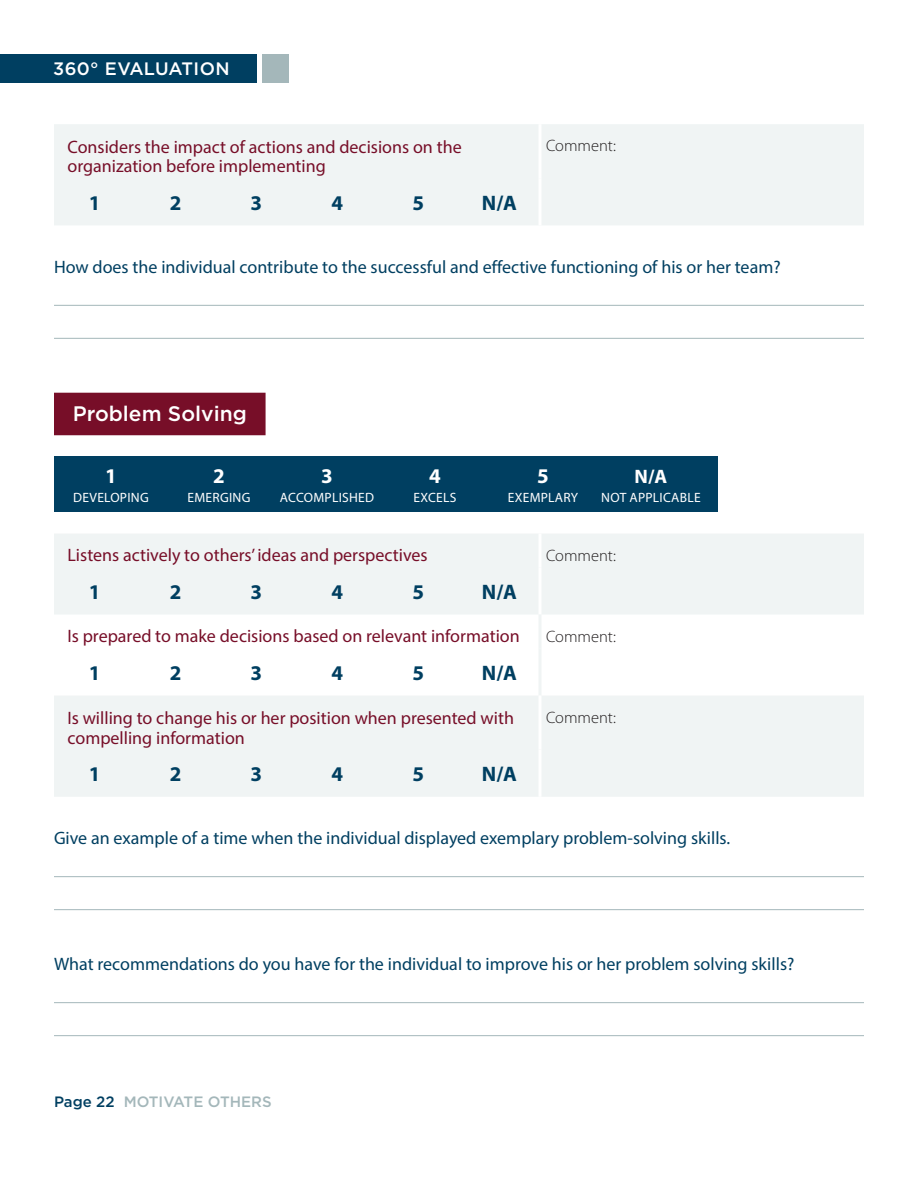
<style>
.page{position:relative;width:918px;height:1188px;background:#fff}
.page>*{position:absolute;margin:0;border:0;box-sizing:border-box;transform-origin:0 0}
.t1{font:700 21px "Myriad Pro";color:#003f61}
.t2{font:500 21px "Gotham";color:#fff}
.t3{font:700 21px "Myriad Pro";color:#fff}
.t4{font:700 19.5px "Myriad Pro";color:#fff}
.t5{font:18px "Myriad Pro";color:#003f61}
.t6{font:18px/19.5px "Myriad Pro";color:#770e28}
.t7{font:500 18px "Gotham";letter-spacing:.02em;color:#fff}
.t8{font:300 16.5px "Myriad Pro";color:#231f20}
.t9{font:500 15px "Gotham";color:#a4b7ba}
.t10{font:13.5px "Myriad Pro";letter-spacing:.02em;color:#fff}
.s1{color:#003f61}
</style>
<div class="page">
<div style="left:54px;top:124px;width:810px;height:101px;background:#f0f4f4"></div>
<hr style="left:539px;top:124px;width:3px;height:54px;background:#fff">
<hr style="left:539px;top:178px;width:3px;height:47px;background:#fff">
<hr style="left:54px;top:305px;width:810px;height:1px;background:#a4b7ba">
<hr style="left:54px;top:338px;width:810px;height:1px;background:#a4b7ba">
<div style="left:55px;top:393px;width:210px;height:42px;background:#770e28"></div>
<svg style="left:54px;top:534px;width:810px;height:263px;fill:#f0f4f4"></svg>
<hr style="left:539px;top:534px;width:3px;height:33px;background:#fff">
<hr style="left:539px;top:567px;width:3px;height:48px;background:#fff">
<hr style="left:539px;top:615px;width:3px;height:33px;background:#f0f4f4">
<hr style="left:539px;top:648px;width:3px;height:48px;background:#f0f4f4">
<hr style="left:539px;top:696px;width:3px;height:54px;background:#fff">
<hr style="left:539px;top:750px;width:3px;height:47px;background:#fff">
<hr style="left:54px;top:876px;width:810px;height:1px;background:#a4b7ba">
<hr style="left:54px;top:909px;width:810px;height:1px;background:#a4b7ba">
<hr style="left:54px;top:1002px;width:810px;height:1px;background:#a4b7ba">
<hr style="left:54px;top:1035px;width:810px;height:1px;background:#a4b7ba">
<div style="left:54px;top:457px;width:663px;height:55px;background:#003f61"></div>
<div style="left:262px;top:54px;width:27px;height:28px;background:#a4b7ba"></div>
<div style="left:0;top:54px;width:257px;height:28px;background:#003f61"></div>
<p class="t7" style="left:53px;top:60px;width:178px">360° EVALUATION</p>
<p class="t6" style="left:68px;top:138px;width:396px">Considers the impact of actions and decisions on the organization before implementing</p>
<p class="t8" style="left:546px;top:139px;width:71px">Comment:</p>
<p class="t1" style="left:89px;top:190px;width:13px">1</p>
<p class="t1" style="left:170px;top:190px;width:13px">2</p>
<p class="t1" style="left:251px;top:190px;width:13px">3</p>
<p class="t1" style="left:332px;top:190px;width:13px">4</p>
<p class="t1" style="left:413px;top:190px;width:13px">5</p>
<p class="t1" style="left:482px;top:190px;width:37px">N/A</p>
<p class="t5" style="left:54px;top:260px;width:728px">How does the individual contribute to the successful and effective functioning of his or her team?</p>
<p class="t2" style="left:73px;top:405px;width:176px">Problem Solving</p>
<p class="t3" style="left:105px;top:463px;width:13px">1</p>
<p class="t10" style="left:73px;top:492px;width:77px">DEVELOPING</p>
<p class="t3" style="left:213px;top:463px;width:13px">2</p>
<p class="t10" style="left:188px;top:492px;width:64px">EMERGING</p>
<p class="t3" style="left:321px;top:463px;width:13px">3</p>
<p class="t10" style="left:280px;top:492px;width:96px">ACCOMPLISHED</p>
<p class="t3" style="left:429px;top:463px;width:13px">4</p>
<p class="t10" style="left:414px;top:492px;width:44px">EXCELS</p>
<p class="t3" style="left:537px;top:463px;width:13px">5</p>
<p class="t10" style="left:508px;top:492px;width:72px">EXEMPLARY</p>
<p class="t4" style="left:635px;top:464px;width:34px">N/A</p>
<p class="t10" style="left:601px;top:492px;width:101px">NOT APPLICABLE</p>
<p class="t6" style="left:68px;top:547px;width:362px">Listens actively to others’ ideas and perspectives</p>
<p class="t8" style="left:546px;top:549px;width:71px">Comment:</p>
<p class="t1" style="left:89px;top:579px;width:13px">1</p>
<p class="t1" style="left:170px;top:579px;width:13px">2</p>
<p class="t1" style="left:251px;top:579px;width:13px">3</p>
<p class="t1" style="left:332px;top:579px;width:13px">4</p>
<p class="t1" style="left:413px;top:579px;width:13px">5</p>
<p class="t1" style="left:482px;top:579px;width:37px">N/A</p>
<p class="t6" style="left:68px;top:628px;width:454px">Is prepared to make decisions based on relevant information</p>
<p class="t8" style="left:546px;top:630px;width:71px">Comment:</p>
<p class="t1" style="left:89px;top:660px;width:13px">1</p>
<p class="t1" style="left:170px;top:660px;width:13px">2</p>
<p class="t1" style="left:251px;top:660px;width:13px">3</p>
<p class="t1" style="left:332px;top:660px;width:13px">4</p>
<p class="t1" style="left:413px;top:660px;width:13px">5</p>
<p class="t1" style="left:482px;top:660px;width:37px">N/A</p>
<p class="t6" style="left:68px;top:710px;width:448px">Is willing to change his or her position when presented with compelling information</p>
<p class="t8" style="left:546px;top:711px;width:71px">Comment:</p>
<p class="t1" style="left:89px;top:762px;width:13px">1</p>
<p class="t1" style="left:170px;top:762px;width:13px">2</p>
<p class="t1" style="left:251px;top:762px;width:13px">3</p>
<p class="t1" style="left:332px;top:762px;width:13px">4</p>
<p class="t1" style="left:413px;top:762px;width:13px">5</p>
<p class="t1" style="left:482px;top:762px;width:37px">N/A</p>
<p class="t5" style="left:54px;top:831px;width:678px">Give an example of a time when the individual displayed exemplary problem-solving skills.</p>
<p class="t5" style="left:54px;top:957px;width:742px">What recommendations do you have for the individual to improve his or her problem solving skills?</p>
<p class="t9" style="left:54px;top:1095px;width:219px"><span class="s1">Page 22</span> MOTIVATE OTHERS</p>
</div>
